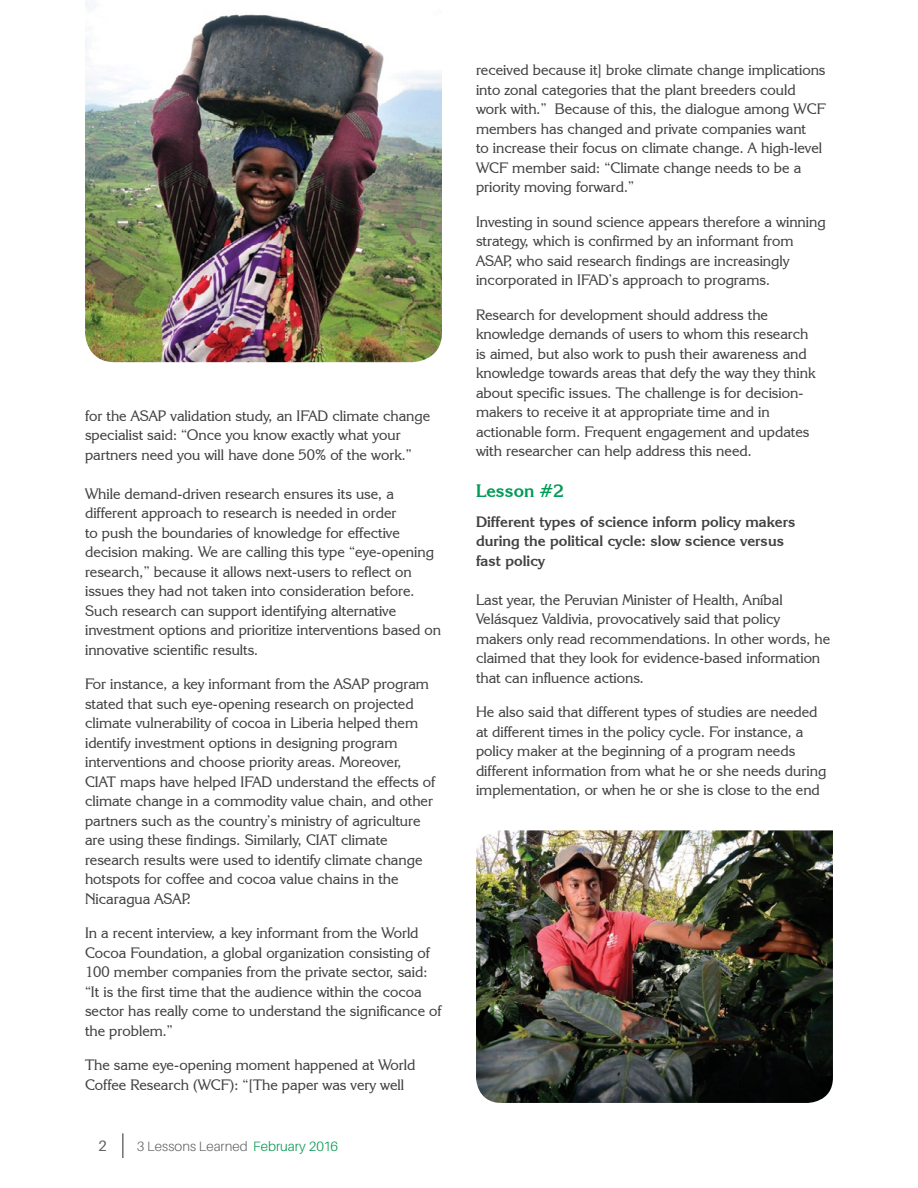
<style>
.page{position:relative;width:918px;height:1188px;background:#fff}
.page>*{position:absolute;margin:0;border:0;box-sizing:border-box;transform-origin:0 0}
.t1{font:700 18px "Korinna IT Cby BT";color:#009b56}
.t2{font:15px/19.5px "Korinna IT Cby BT";color:#414042}
.t3{font:700 15px/19.5px "Korinna IT Cby BT";color:#414042}
.t4{font:15px "Aileron";color:#636466}
.t5{font:300 13.5px "Aileron";letter-spacing:.005em;color:#636466}
.s1{color:#00954c}
</style>
<div class="page">
<svg style="left:123px;top:1133px;width:1px;height:25px"></svg>
<img style="left:85px;top:1px;width:357px;height:361px">
<img style="left:476px;top:830px;width:357px;height:273px">
<p class="t2" style="left:85px;top:406px;width:347px">for the ASAP validation study, an IFAD climate change specialist said: “Once you know exactly what your partners need you will have done 50% of the work.”</p>
<p class="t2" style="left:85px;top:484px;width:358px">While demand-driven research ensures its use, a different approach to research is needed in order<br>to push the boundaries of knowledge for effective decision making. We are calling this type “eye-opening research,” because it allows next-users to reflect on issues they had not taken into consideration before.<br>Such research can support identifying alternative investment options and prioritize interventions based on innovative scientific results.</p>
<p class="t2" style="left:85px;top:674px;width:352px">For instance, a key informant from the ASAP program stated that such eye-opening research on projected climate vulnerability of cocoa in Liberia helped them identify investment options in designing program interventions and choose priority areas. Moreover, CIAT maps have helped IFAD understand the effects of climate change in a commodity value chain, and other partners such as the country’s ministry of agriculture are using these findings. Similarly, CIAT climate research results were used to identify climate change hotspots for coffee and cocoa value chains in the Nicaragua ASAP.</p>
<p class="t2" style="left:85px;top:923px;width:358px">In a recent interview, a key informant from the World Cocoa Foundation, a global organization consisting of 100 member companies from the private sector, said: “It is the first time that the audience within the cocoa sector has really come to understand the significance of the problem.”</p>
<p class="t2" style="left:85px;top:1055px;width:332px">The same eye-opening moment happened at World<br>Coffee Research (WCF): “[The paper was very well</p>
<p class="t4" style="left:98px;top:1138px;width:10px">2</p>
<p class="t5" style="left:137px;top:1139px;width:203px">3 Lessons Learned <span class="s1">February 2016</span></p>
<p class="t2" style="left:476px;top:60px;width:351px">received because it] broke climate change implications into zonal categories that the plant breeders could work with.” Because of this, the dialogue among WCF members has changed and private companies want<br>to increase their focus on climate change. A high-level WCF member said: “Climate change needs to be a priority moving forward.”</p>
<p class="t2" style="left:476px;top:211px;width:351px">Investing in sound science appears therefore a winning strategy, which is confirmed by an informant from ASAP, who said research findings are increasingly incorporated in IFAD’s approach to programs.</p>
<p class="t2" style="left:476px;top:304px;width:341px">Research for development should address the knowledge demands of users to whom this research is aimed, but also work to push their awareness and knowledge towards areas that defy the way they think about specific issues. The challenge is for decision&shy;makers to receive it at appropriate time and in actionable form. Frequent engagement and updates with researcher can help address this need.</p>
<p class="t1" style="left:476px;top:479px;width:89px">Lesson #2</p>
<p class="t3" style="left:476px;top:511px;width:321px">Different types of science inform policy makers during the political cycle: slow science versus fast policy</p>
<p class="t2" style="left:476px;top:589px;width:356px">Last year, the Peruvian Minister of Health, Aníbal Velásquez Valdivia, provocatively said that policy makers only read recommendations. In other words, he claimed that they look for evidence-based information that can influence actions.</p>
<p class="t2" style="left:476px;top:702px;width:352px">He also said that different types of studies are needed at different times in the policy cycle. For instance, a policy maker at the beginning of a program needs different information from what he or she needs during implementation, or when he or she is close to the end</p>
</div>
